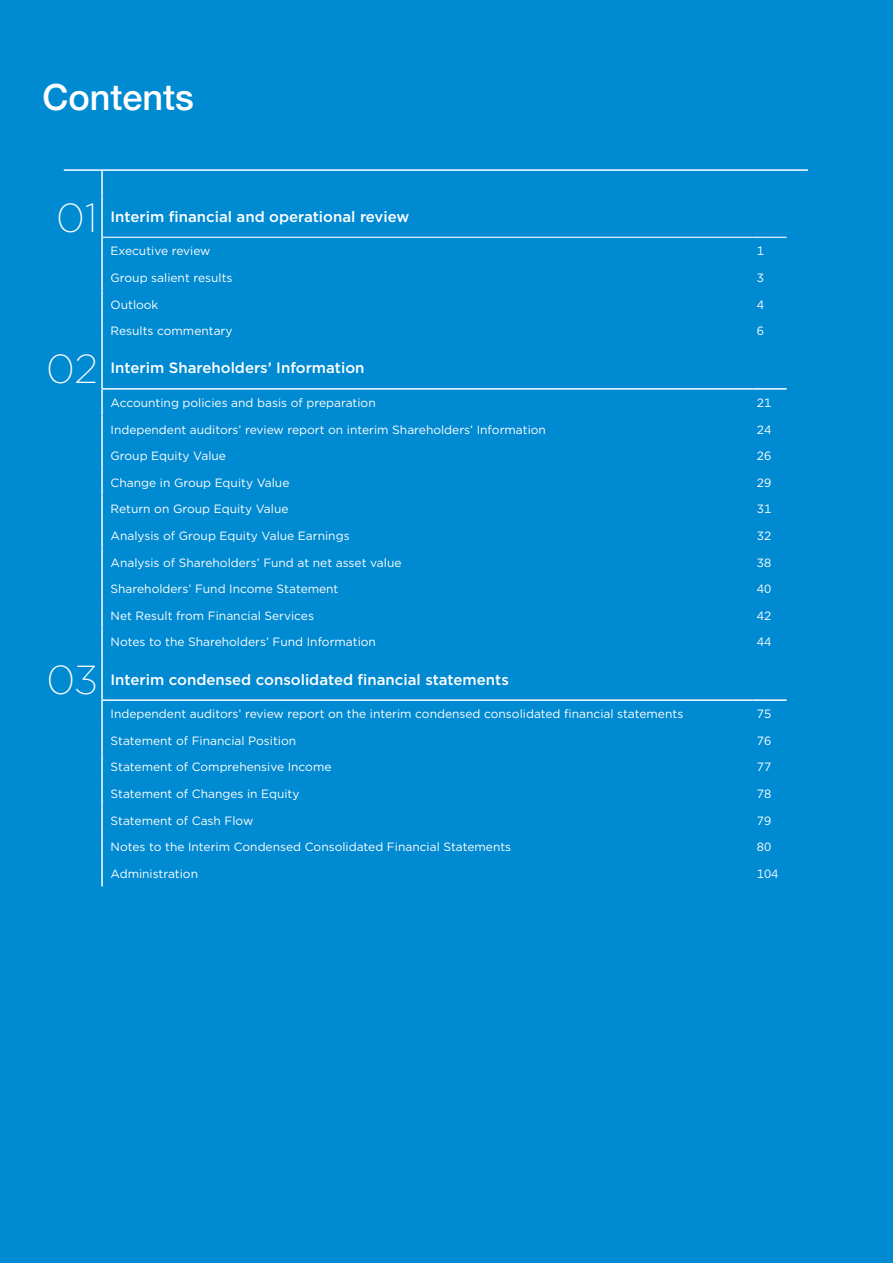
<style>
.page{position:relative;width:893px;height:1263px;background:#008ad1}
.page>*{position:absolute;margin:0;border:0;box-sizing:border-box;transform-origin:0 0}
.t1{font:200 40.5px "Gotham";color:#fff}
.t2{font:500 36px "Helvetica Neue";color:#fff}
.t3{font:500 15px "Gotham";color:#fff}
.t4{font:12px "Gotham";color:#fff}
</style>
<div class="page">
<hr style="left:64px;top:169px;width:744px;height:2px;background:#fff">
<hr style="left:101px;top:171px;width:2px;height:25px;background:#fff">
<hr style="left:101px;top:196px;width:2px;height:41px;background:#fff">
<hr style="left:101px;top:237px;width:2px;height:27px;background:#fff">
<hr style="left:101px;top:264px;width:2px;height:26px;background:#fff">
<hr style="left:101px;top:290px;width:2px;height:27px;background:#fff">
<hr style="left:101px;top:317px;width:2px;height:31px;background:#fff">
<hr style="left:101px;top:348px;width:2px;height:40px;background:#fff">
<hr style="left:101px;top:390px;width:2px;height:25px;background:#fff">
<hr style="left:101px;top:415px;width:2px;height:27px;background:#fff">
<hr style="left:101px;top:442px;width:2px;height:27px;background:#fff">
<hr style="left:101px;top:469px;width:2px;height:26px;background:#fff">
<hr style="left:101px;top:495px;width:2px;height:27px;background:#fff">
<hr style="left:101px;top:522px;width:2px;height:26px;background:#fff">
<hr style="left:101px;top:548px;width:2px;height:27px;background:#fff">
<hr style="left:101px;top:575px;width:2px;height:27px;background:#fff">
<hr style="left:101px;top:602px;width:2px;height:26px;background:#fff">
<hr style="left:101px;top:628px;width:2px;height:31px;background:#fff">
<hr style="left:101px;top:659px;width:2px;height:40px;background:#fff">
<hr style="left:101px;top:701px;width:2px;height:26px;background:#fff">
<hr style="left:101px;top:727px;width:2px;height:26px;background:#fff">
<hr style="left:101px;top:753px;width:2px;height:27px;background:#fff">
<hr style="left:101px;top:780px;width:2px;height:26px;background:#fff">
<hr style="left:101px;top:806px;width:2px;height:27px;background:#fff">
<hr style="left:101px;top:833px;width:2px;height:27px;background:#fff">
<hr style="left:101px;top:860px;width:2px;height:26px;background:#fff">
<hr style="left:103px;top:237px;width:650px;height:1px;background:#fff">
<hr style="left:753px;top:237px;width:34px;height:1px;background:#fff">
<hr style="left:101px;top:388px;width:652px;height:2px;background:#fff">
<hr style="left:753px;top:388px;width:34px;height:2px;background:#fff">
<hr style="left:101px;top:699px;width:652px;height:2px;background:#fff">
<hr style="left:753px;top:699px;width:34px;height:2px;background:#fff">
<h2 class="t2" style="left:43px;top:68px;width:153px">Contents</h2>
<h1 class="t1" style="left:56px;top:192px;width:43px">01</h1>
<p class="t3" style="left:111px;top:207px;width:300px">Interim financial and operational review</p>
<p class="t4" style="left:111px;top:243px;width:101px">Executive review</p>
<p class="t4" style="left:757px;top:243px;width:9px">1</p>
<p class="t4" style="left:111px;top:270px;width:123px">Group salient results</p>
<p class="t4" style="left:757px;top:270px;width:9px">3</p>
<p class="t4" style="left:111px;top:297px;width:49px">Outlook</p>
<p class="t4" style="left:757px;top:297px;width:9px">4</p>
<p class="t4" style="left:111px;top:323px;width:124px">Results commentary</p>
<p class="t4" style="left:757px;top:323px;width:9px">6</p>
<h1 class="t1" style="left:46px;top:344px;width:53px">02</h1>
<p class="t3" style="left:111px;top:358px;width:255px">Interim Shareholders’ Information</p>
<p class="t4" style="left:111px;top:395px;width:267px">Accounting policies and basis of preparation</p>
<p class="t4" style="left:757px;top:395px;width:16px">21</p>
<p class="t4" style="left:111px;top:422px;width:437px">Independent auditors’ review report on interim Shareholders’ Information</p>
<p class="t4" style="left:757px;top:422px;width:16px">24</p>
<p class="t4" style="left:111px;top:448px;width:117px">Group Equity Value</p>
<p class="t4" style="left:757px;top:448px;width:16px">26</p>
<p class="t4" style="left:111px;top:475px;width:180px">Change in Group Equity Value</p>
<p class="t4" style="left:757px;top:475px;width:16px">29</p>
<p class="t4" style="left:111px;top:501px;width:179px">Return on Group Equity Value</p>
<p class="t4" style="left:757px;top:501px;width:16px">31</p>
<p class="t4" style="left:111px;top:528px;width:241px">Analysis of Group Equity Value Earnings</p>
<p class="t4" style="left:757px;top:528px;width:16px">32</p>
<p class="t4" style="left:111px;top:555px;width:292px">Analysis of Shareholders’ Fund at net asset value</p>
<p class="t4" style="left:757px;top:555px;width:16px">38</p>
<p class="t4" style="left:111px;top:581px;width:229px">Shareholders’ Fund Income Statement</p>
<p class="t4" style="left:757px;top:581px;width:16px">40</p>
<p class="t4" style="left:111px;top:608px;width:205px">Net Result from Financial Services</p>
<p class="t4" style="left:757px;top:608px;width:16px">42</p>
<p class="t4" style="left:111px;top:634px;width:267px">Notes to the Shareholders’ Fund Information</p>
<p class="t4" style="left:757px;top:634px;width:16px">44</p>
<h1 class="t1" style="left:47px;top:655px;width:53px">03</h1>
<p class="t3" style="left:111px;top:669px;width:400px">Interim condensed consolidated financial statements</p>
<p class="t4" style="left:111px;top:706px;width:574px">Independent auditors’ review report on the interim condensed consolidated financial statements</p>
<p class="t4" style="left:757px;top:706px;width:16px">75</p>
<p class="t4" style="left:111px;top:733px;width:187px">Statement of Financial Position</p>
<p class="t4" style="left:757px;top:733px;width:16px">76</p>
<p class="t4" style="left:111px;top:759px;width:222px">Statement of Comprehensive Income</p>
<p class="t4" style="left:757px;top:759px;width:16px">77</p>
<p class="t4" style="left:111px;top:786px;width:191px">Statement of Changes in Equity</p>
<p class="t4" style="left:757px;top:786px;width:16px">78</p>
<p class="t4" style="left:111px;top:813px;width:144px">Statement of Cash Flow</p>
<p class="t4" style="left:757px;top:813px;width:16px">79</p>
<p class="t4" style="left:111px;top:839px;width:402px">Notes to the Interim Condensed Consolidated Financial Statements</p>
<p class="t4" style="left:757px;top:839px;width:16px">80</p>
<p class="t4" style="left:111px;top:866px;width:89px">Administration</p>
<p class="t4" style="left:757px;top:866px;width:23px">104</p>
</div>
